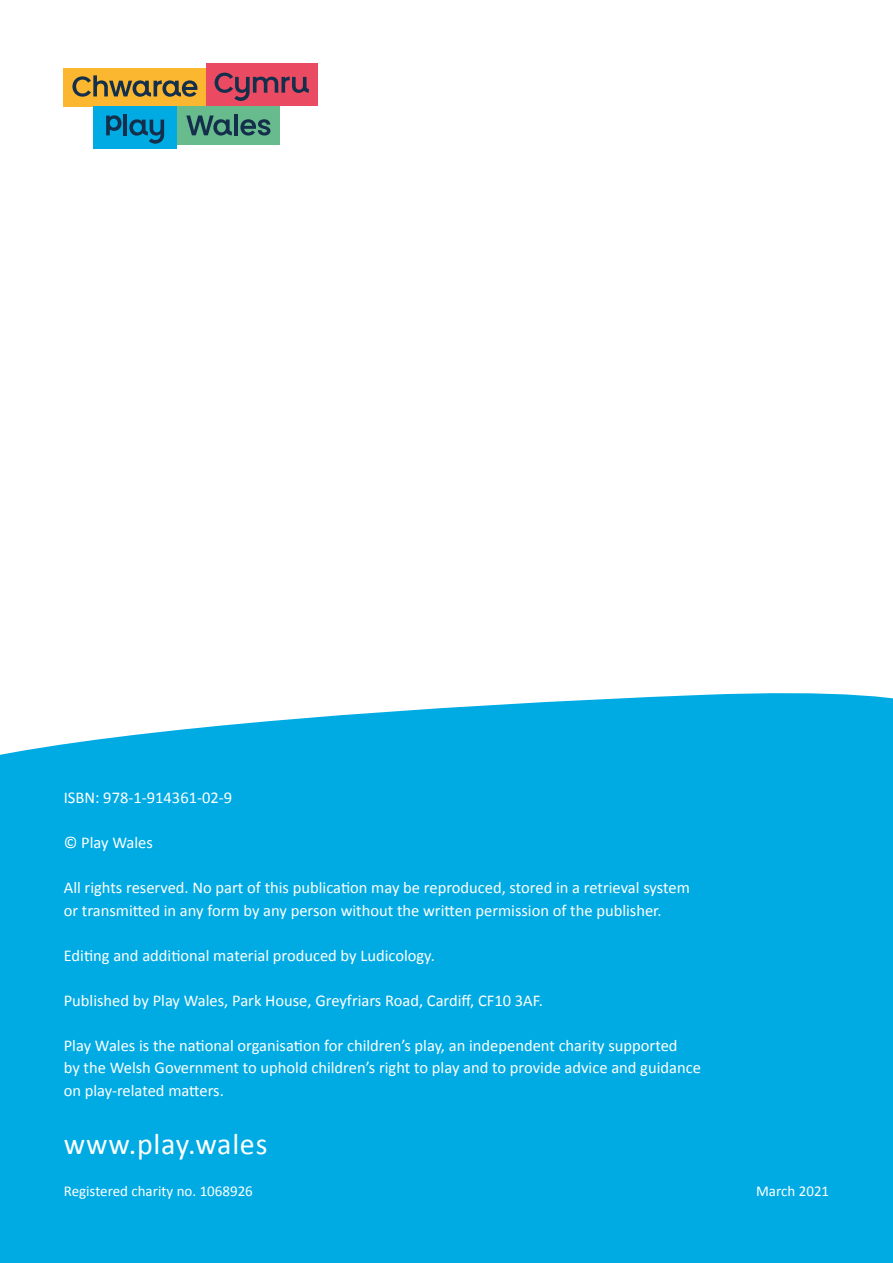
<style>
.page{position:relative;width:893px;height:1263px;background:#fff}
.page>*{position:absolute;margin:0;border:0;box-sizing:border-box;transform-origin:0 0}
.t1{font:30px "Calibri";letter-spacing:.025em;color:#fff}
.t2{font:16.5px/22.5px "Calibri";color:#fff}
.t3{font:15px "Calibri";color:#fff}
</style>
<div class="page">
<div style="left:0;top:693px;width:893px;height:570px;background:#00abe4"></div>
<div style="left:206px;top:64px;width:111px;height:42px;background:#ea4b62"></div>
<div style="left:64px;top:68px;width:142px;height:38px;background:#fab72f"></div>
<div style="left:177px;top:106px;width:103px;height:38px;background:#68bb8c"></div>
<div style="left:93px;top:106px;width:84px;height:43px;background:#00abe4"></div>
<hr style="left:234px;top:114px;width:4px;height:21px;background:#142f4c">
<svg style="left:240px;top:119px;width:30px;height:17px"></svg>
<svg style="left:186px;top:115px;width:46px;height:21px"></svg>
<svg style="left:215px;top:73px;width:94px;height:28px"></svg>
<svg style="left:72px;top:75px;width:125px;height:22px"></svg>
<hr style="left:123px;top:114px;width:4px;height:21px;background:#142f4c">
<svg style="left:129px;top:119px;width:35px;height:25px"></svg>
<svg style="left:106px;top:115px;width:16px;height:20px"></svg>
<p class="t2" style="left:64px;top:786px;width:170px">ISBN: 978-1-914361-02-9</p>
<p class="t2" style="left:64px;top:831px;width:91px">© Play Wales</p>
<p class="t2" style="left:64px;top:876px;width:628px">All rights reserved. No part of this publication may be reproduced, stored in a retrieval system or transmitted in any form by any person without the written permission of the publisher.</p>
<p class="t2" style="left:64px;top:944px;width:373px">Editing and additional material produced by Ludicology.</p>
<p class="t2" style="left:64px;top:989px;width:481px">Published by Play Wales, Park House, Greyfriars Road, Cardiff, CF10 3AF.</p>
<p class="t2" style="left:64px;top:1034px;width:639px">Play Wales is the national organisation for children’s play, an independent charity supported<br>by the Welsh Government to uphold children’s right to play and to provide advice and guidance on play-related matters.</p>
<h1 class="t1" style="left:64px;top:1123px;width:205px">www.play.wales</h1>
<p class="t3" style="left:64px;top:1181px;width:191px">Registered charity no. 1068926</p>
<p class="t3" style="left:756px;top:1181px;width:75px">March 2021</p>
</div>
